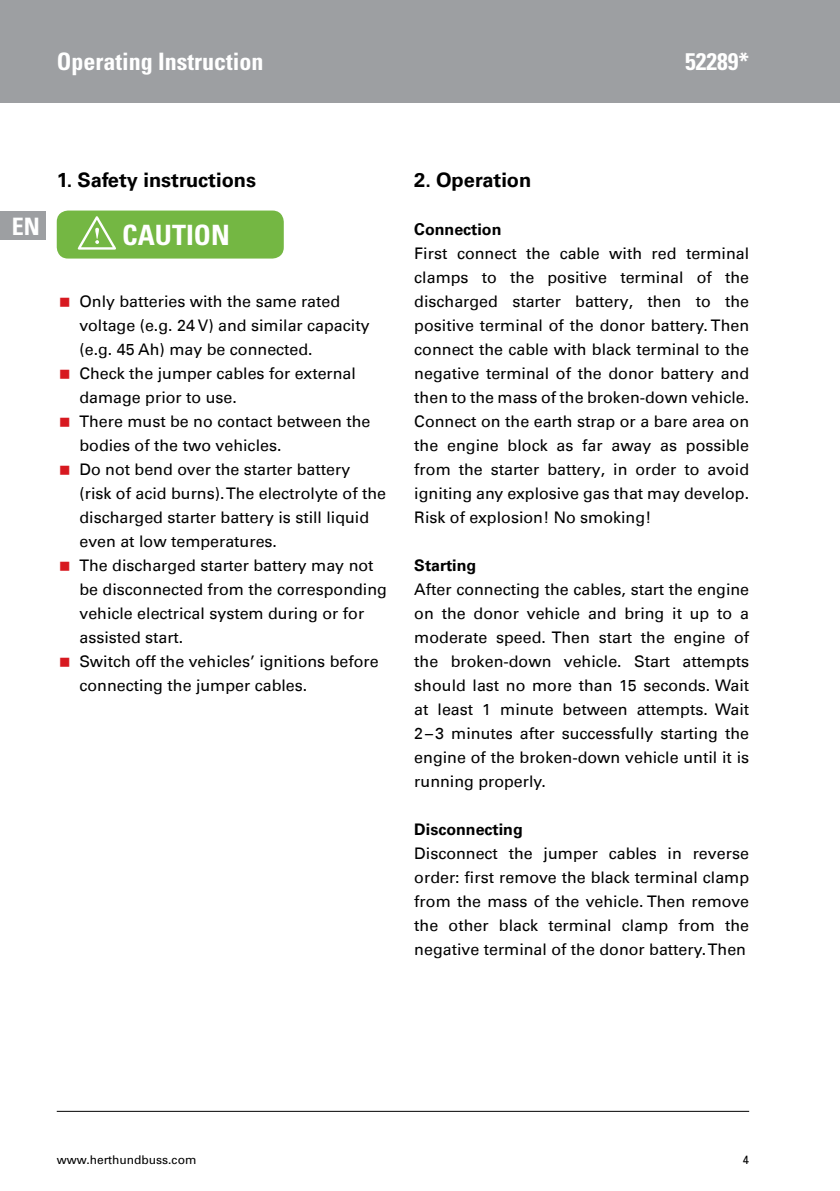
<style>
.page{position:relative;width:840px;height:1191px;background:#fff}
.page>*{position:absolute;margin:0;border:0;box-sizing:border-box;transform-origin:0 0}
.t1{font:700 condensed 28px "Univers";color:#fff}
.t2{font:700 condensed 24px "Univers";color:#fff}
.t3{font:700 20px "Univers Com 65";color:#000}
.t4{font:16px/24px "Univers Com 55 Roman";color:#000;text-align:justify}
.t5{font:700 16px "Univers Com 65";color:#000}
.t6{font:12px "Univers";color:#000}
</style>
<div class="page">
<div style="left:0;top:0;width:839px;height:102px;background:#9d9fa2"></div>
<hr style="left:57px;top:1111px;width:691px;height:1px;background:#000">
<div style="left:0;top:211px;width:45px;height:28px;background:#9d9fa2"></div>
<div style="left:57px;top:210px;width:226px;height:48px;background:#74b743;border-radius:11px"></div>
<svg style="left:78px;top:216px;width:38px;height:34px"></svg>
<h2 class="t2" style="left:57px;top:47px;width:208px">Operating Instruction</h2>
<h2 class="t2" style="left:684px;top:47px;width:65px">52289*</h2>
<h2 class="t2" style="left:12px;top:211px;width:30px">EN</h2>
<p class="t3" style="left:57px;top:168px;width:201px">1. Safety instructions</p>
<h1 class="t1" style="left:122px;top:218px;width:104px">caution</h1>
<p class="t4" style="left:79px;top:289px;width:309px;text-align:left">Only batteries with the same rated voltage (e.g. 24 V) and similar capacity (e.g. 45 Ah) may be connected.<br>Check the jumper cables for external damage prior to use.<br>There must be no contact between the bodies of the two vehicles.<br>Do not bend over the starter battery<br>(risk of acid burns). The electrolyte of the discharged starter battery is still liquid even at low temperatures.<br>The discharged starter battery may not be disconnected from the corresponding vehicle electrical system during or for assisted start.<br>Switch off the vehicles’ ignitions before connecting the jumper cables.</p>
<p class="t3" style="left:414px;top:168px;width:118px">2. Operation</p>
<p class="t5" style="left:414px;top:219px;width:89px">Connection</p>
<p class="t4" style="left:414px;top:241px;width:336px">First connect the cable with red terminal clamps to the positive terminal of the discharged starter battery, then to the positive terminal of the donor battery. Then connect the cable with black terminal to the negative terminal of the donor battery and then to the mass of the broken-down vehicle.<br>Connect on the earth strap or a bare area on the engine block as far away as possible from the starter battery, in order to avoid igniting any explosive gas that may develop.<br>Risk of explosion! No smoking!</p>
<p class="t5" style="left:414px;top:555px;width:63px">Starting</p>
<p class="t4" style="left:414px;top:577px;width:336px">After connecting the cables, start the engine on the donor vehicle and bring it up to a moderate speed. Then start the engine of the broken-down vehicle. Start attempts should last no more than 15 seconds. Wait at least 1 minute between attempts. Wait 2–3 minutes after successfully starting the engine of the broken-down vehicle until it is running properly.</p>
<p class="t5" style="left:414px;top:819px;width:110px">Disconnecting</p>
<p class="t4" style="left:414px;top:841px;width:336px">Disconnect the jumper cables in reverse order: first remove the black terminal clamp from the mass of the vehicle. Then remove the other black terminal clamp from the negative terminal of the donor battery. Then</p>
<p class="t6" style="left:57px;top:1152px;width:141px">www.herthundbuss.com</p>
<p class="t6" style="left:742px;top:1152px;width:8px">4</p>
</div>
